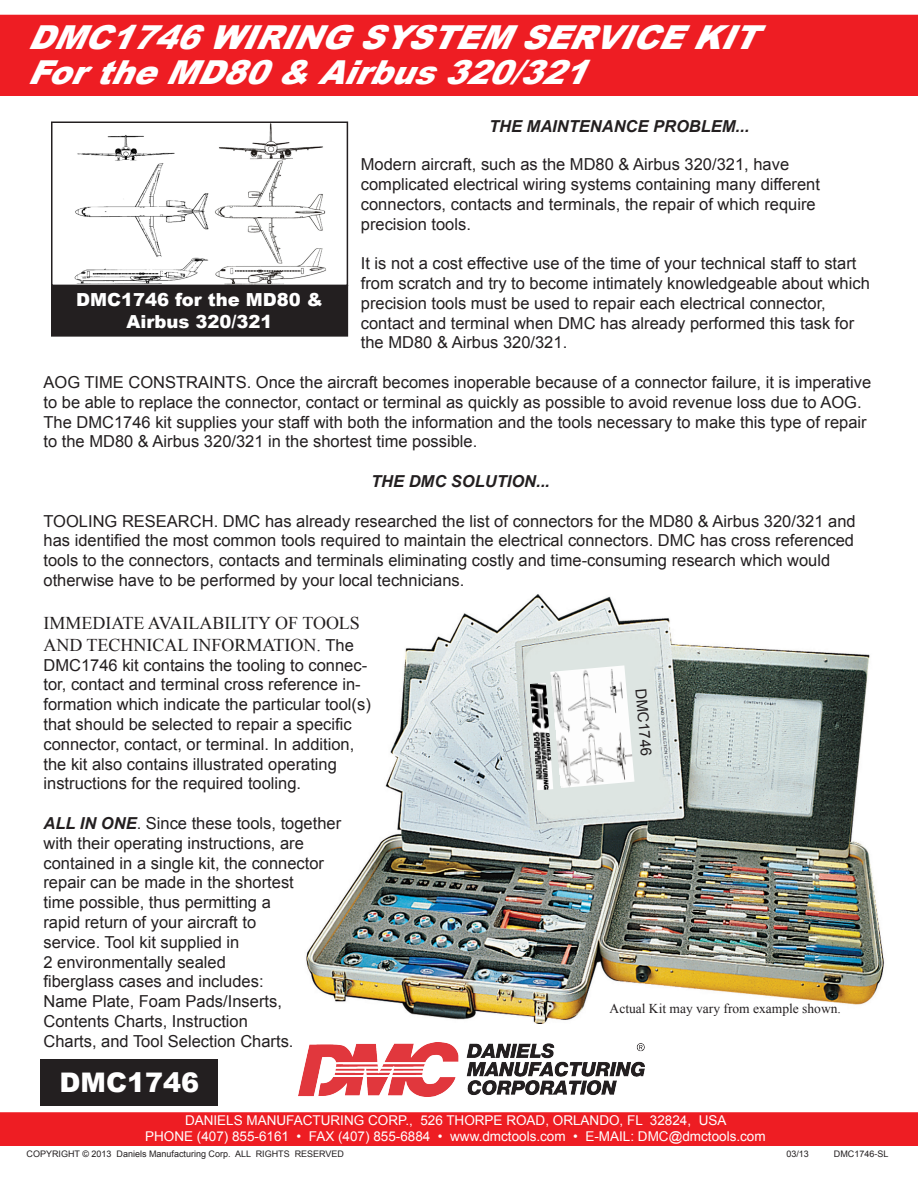
<style>
.page{position:relative;width:918px;height:1188px;background:#fff}
.page>*{position:absolute;margin:0;border:0;box-sizing:border-box;transform-origin:0 0}
.t1{font:italic 900 33px "Arial";color:#fff}
.t2{font:900 27px "Arial";color:#fff}
.t3{font:18px/21.6px "Times New Roman";color:#231f20}
.t4{font:900 18px/21.6px "Arial";color:#fff;text-align:center}
.t5{font:16.5px/19.8px "Arial";color:#231f20}
.t6{font:italic 700 16.5px "Arial";color:#231f20}
.t7{font:15px "Arial";color:#231f20}
.t8{font:13.5px "Arial";color:#fff}
.t9{font:13.5px "Times New Roman";color:#231f20}
.t10{font:9px "Arial";color:#231f20}
.s1{font-family:"Arial";font-size:16.5px}
.s2{font-weight:700;font-style:italic}
</style>
<div class="page">
<div style="left:40px;top:1059px;width:178px;height:47px;background:#231f20"></div>
<img style="left:306px;top:594px;width:578px;height:430px">
<img style="left:74px;top:125px;width:252px;height:158px">
<div style="left:51px;top:122px;width:297px;height:164px;border:2px solid #231f20"></div>
<div style="left:52px;top:286px;width:295px;height:50px;background:#231f20"></div>
<div style="left:51px;top:285px;width:297px;height:52px;border:2px solid #231f20"></div>
<img style="left:530px;top:683px;width:23px;height:107px">
<img style="left:550px;top:665px;width:85px;height:123px">
<img style="left:298px;top:1042px;width:346px;height:55px">
<div style="left:0;top:15px;width:918px;height:81px;background:#ee1d23"></div>
<div style="left:0;top:1112px;width:918px;height:34px;background:#ee1d23"></div>
<p class="t1" style="left:27px;top:14px;width:752px">DMC1746WIRINGSYSTEMSERVICEKIT</p>
<p class="t1" style="left:27px;top:48px;width:581px">FortheMD80&amp;Airbus320/321</p>
<p class="t6" style="left:489px;top:116px;width:262px">THE MAINTENANCE PROBLEM...</p>
<p class="t5" style="left:361px;top:155px;width:461px">Modern aircraft, such as the MD80 &amp; Airbus 320/321, have complicated electrical wiring systems containing many different connectors, contacts and terminals, the repair of which require precision tools.</p>
<p class="t5" style="left:361px;top:254px;width:510px">It is not a cost effective use of the time of your technical staff to start from scratch and try to become intimately knowledgeable about which precision tools must be used to repair each electrical connector, contact and terminal when DMC has already performed this task for the MD80 &amp; Airbus 320/321.</p>
<p class="t5" style="left:44px;top:372px;width:829px">AOG TIME CONSTRAINTS. Once the aircraft becomes inoperable because of a connector failure, it is imperative to be able to replace the connector, contact or terminal as quickly as possible to avoid revenue loss due to AOG.<br>The DMC1746 kit supplies your staff with both the information and the tools necessary to make this type of repair to the MD80 &amp; Airbus 320/321 in the shortest time possible.</p>
<p class="t6" style="left:371px;top:470px;width:180px">THE DMC SOLUTION...</p>
<p class="t5" style="left:44px;top:511px;width:814px">TOOLING RESEARCH. DMC has already researched the list of connectors for the MD80 &amp; Airbus 320/321 and has identified the most common tools required to maintain the electrical connectors. DMC has cross referenced tools to the connectors, contacts and terminals eliminating costly and time-consuming research which would otherwise have to be performed by your local technicians.</p>
<p class="t3" style="left:44px;top:612px;width:318px">IMMEDIATE AVAILABILITY OF TOOLS<br>AND TECHNICAL INFORMATION. <span class="s1">The</span></p>
<p class="t5" style="left:44px;top:655px;width:329px">DMC1746 kit contains the tooling to connec&shy;tor, contact and terminal cross reference in&shy;formation which indicate the particular tool(s) that should be selected to repair a specific connector, contact, or terminal. In addition, the kit also contains illustrated operating instructions for the required tooling.</p>
<p class="t5" style="left:44px;top:813px;width:299px"><span class="s2">ALL IN ONE</span>. Since these tools, together with their operating instructions, are contained in a single kit, the connector repair can be made in the shortest<br>time possible, thus permitting a<br>rapid return of your aircraft to<br>service. Tool kit supplied in<br>2 environmentally sealed<br>fiberglass cases and includes:<br>Name Plate, Foam Pads/Inserts, Contents Charts, Instruction<br>Charts, and Tool Selection Charts.</p>
<p class="t4" style="left:76px;top:289px;width:248px">DMC1746 for the MD80 &amp;<br>Airbus 320/321</p>
<p class="t7" style="left:650px;top:688px;width:69px;rotate:85deg">DMC1746</p>
<p class="t9" style="left:610px;top:999px;width:233px">Actual Kit may vary from example shown.</p>
<p class="t2" style="left:60px;top:1063px;width:141px">DMC1746</p>
<p class="t8" style="left:185px;top:1111px;width:543px">DANIELS MANUFACTURING CORP., 526 THORPE ROAD, ORLANDO, FL 32824, USA</p>
<p class="t8" style="left:145px;top:1127px;width:622px">PHONE (407) 855-6161 • FAX (407) 855-6884 • www.dmctools.com • E-MAIL: DMC@dmctools.com</p>
<p class="t10" style="left:27px;top:1148px;width:319px">COPYRIGHT © 2013 Daniels Manufacturing Corp. ALL RIGHTS RESERVED</p>
<p class="t10" style="left:786px;top:1148px;width:24px">03/13</p>
<p class="t10" style="left:834px;top:1148px;width:56px">DMC1746-SL</p>
</div>
